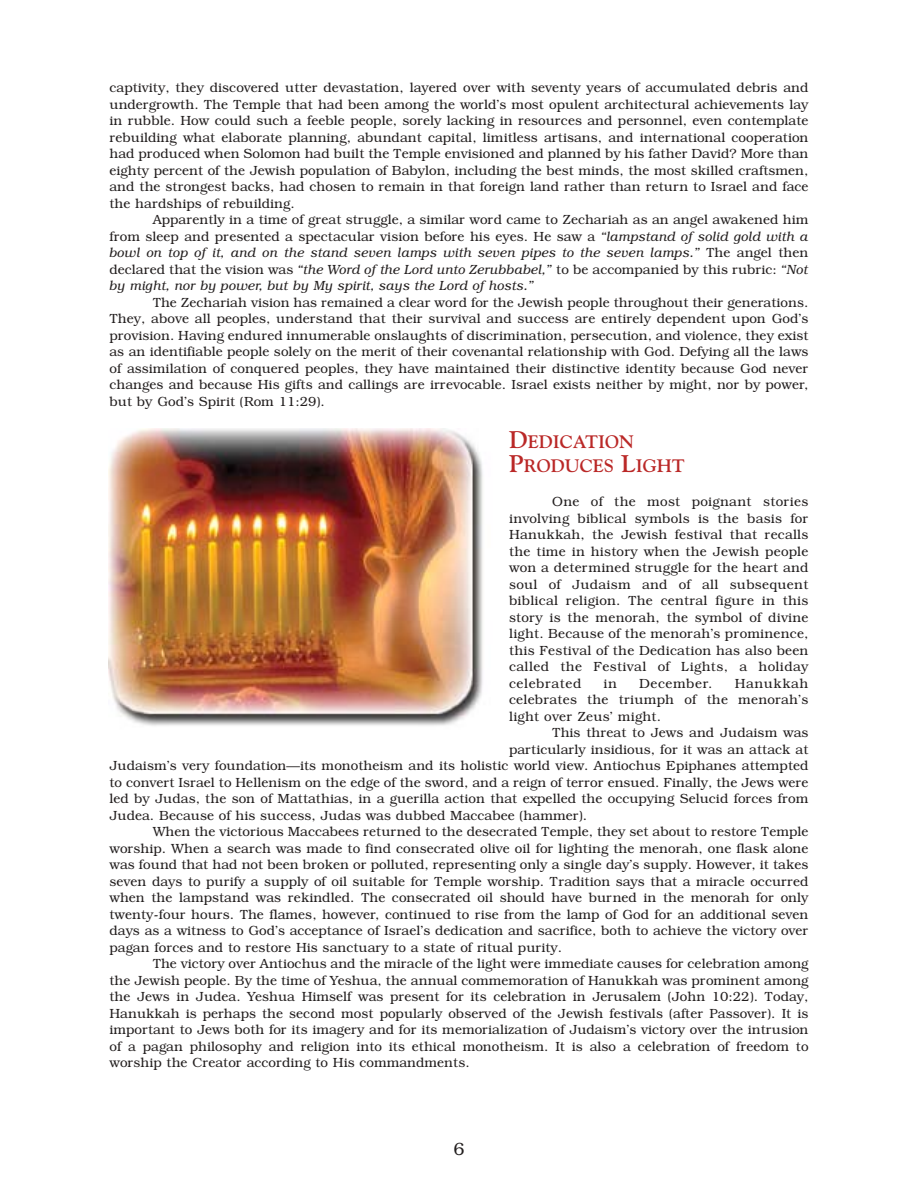
<style>
.page{position:relative;width:918px;height:1188px;background:#fff}
.page>*{position:absolute;margin:0;border:0;box-sizing:border-box;transform-origin:0 0}
.t1{font:700 18px/24px "Goudy";color:#ba2827}
.t2{font:300 18px "Bookman";color:#231f1f}
.t3{font:300 13.5px/16.5px "Bookman";color:#231f1f;text-align:justify}
.t4{font:300 13.5px "Bookman";letter-spacing:.035em;color:#231f1f}
.s1{font-style:italic}
.s2{font-size:24px}
</style>
<div class="page">
<img style="left:108px;top:428px;width:375px;height:298px">
<p class="t3" style="left:110px;top:81px;width:701px">captivity, they discovered utter devastation, layered over with seventy years of accumulated debris and undergrowth. The Temple that had been among the world’s most opulent architectural achievements lay in rubble. How could such a feeble people, sorely lacking in resources and personnel, even contemplate rebuilding what elaborate planning, abundant capital, limitless artisans, and international cooperation had produced when Solomon had built the Temple envisioned and planned by his father David? More than eighty percent of the Jewish population of Babylon, including the best minds, the most skilled craftsmen, and the strongest backs, had chosen to remain in that foreign land rather than return to Israel and face the hardships of rebuilding.</p>
<p class="t3" style="left:110px;top:213px;width:701px;text-indent:43px">Apparently in a time of great struggle, a similar word came to Zechariah as an angel awakened him from sleep and presented a spectacular vision before his eyes. He saw a <span class="s1">“lampstand of solid gold with a bowl on top of it, and on the stand seven lamps with seven pipes to the seven lamps.”</span> The angel then declared that the vision was <span class="s1">“the Word of the Lord unto Zerubbabel,”</span> to be accompanied by this rubric: <span class="s1">“Not by might, nor by power, but by My spirit, says the Lord of hosts.”</span></p>
<p class="t3" style="left:110px;top:295px;width:701px;text-indent:43px">The Zechariah vision has remained a clear word for the Jewish people throughout their generations.<br>They, above all peoples, understand that their survival and success are entirely dependent upon God’s provision. Having endured innumerable onslaughts of discrimination, persecution, and violence, they exist as an identifiable people solely on the merit of their covenantal relationship with God. Defying all the laws of assimilation of conquered peoples, they have maintained their distinctive identity because God never changes and because His gifts and callings are irrevocable. Israel exists neither by might, nor by power, but by God’s Spirit (Rom 11:29).</p>
<h1 class="t1" style="left:509px;top:431px;width:177px"><span class="s2">D</span>EDICATION<br><span class="s2">P</span>RODUCES <span class="s2">L</span>IGHT</h1>
<p class="t3" style="left:509px;top:495px;width:301px;text-indent:43px">One of the most poignant stories involving biblical symbols is the basis for Hanukkah, the Jewish festival that recalls the time in history when the Jewish people won a determined struggle for the heart and soul of Judaism and of all subsequent biblical religion. The central figure in this story is the menorah, the symbol of divine light. Because of the menorah’s prominence, this Festival of the Dedication has also been called the Festival of Lights, a holiday celebrated</p>
<p class="t3" style="left:509px;top:676px;width:301px;text-indent:226px">Hanukkah celebrates the triumph of the menorah’s light over Zeus’ might.</p>
<p class="t3" style="left:552px;top:726px;width:258px">This threat to Jews and Judaism was</p>
<p class="t3" style="left:509px;top:742px;width:301px">particularly insidious, for it was an attack at</p>
<p class="t3" style="left:109px;top:759px;width:701px">Judaism’s very foundation—its monotheism and its holistic world view. Antiochus Epiphanes attempted</p>
<p class="t3" style="left:109px;top:775px;width:701px">to convert Israel to Hellenism on the edge of the sword, and a reign of terror ensued. Finally, the Jews were</p>
<p class="t3" style="left:109px;top:792px;width:701px">led by Judas, the son of Mattathias, in a guerilla action that expelled the occupying Selucid forces from</p>
<p class="t3" style="left:109px;top:808px;width:479px">Judea. Because of his success, Judas was dubbed Maccabee (hammer).</p>
<p class="t3" style="left:153px;top:825px;width:657px">When the victorious Maccabees returned to the desecrated Temple, they set about to restore Temple</p>
<p class="t3" style="left:109px;top:841px;width:701px">worship. When a search was made to find consecrated olive oil for lighting the menorah, one flask alone</p>
<p class="t3" style="left:109px;top:858px;width:700px">was found that had not been broken or polluted, representing only a single day’s supply. However, it takes</p>
<p class="t3" style="left:109px;top:874px;width:701px">seven days to purify a supply of oil suitable for Temple worship. Tradition says that a miracle occurred</p>
<p class="t3" style="left:109px;top:891px;width:701px">when the lampstand was rekindled. The consecrated oil should have burned in the menorah for only</p>
<p class="t3" style="left:109px;top:907px;width:701px">twenty-four hours. The flames, however, continued to rise from the lamp of God for an additional seven</p>
<p class="t3" style="left:109px;top:924px;width:701px">days as a witness to God’s acceptance of Israel’s dedication and sacrifice, both to achieve the victory over</p>
<p class="t3" style="left:109px;top:940px;width:454px">pagan forces and to restore His sanctuary to a state of ritual purity.</p>
<p class="t3" style="left:153px;top:957px;width:657px">The victory over Antiochus and the miracle of the light were immediate causes for celebration among</p>
<p class="t3" style="left:109px;top:973px;width:701px">the Jewish people. By the time of Yeshua, the annual commemoration of Hanukkah was prominent among</p>
<p class="t3" style="left:109px;top:990px;width:701px">the Jews in Judea. Yeshua Himself was present for its celebration in Jerusalem (John 10:22). Today,</p>
<p class="t3" style="left:109px;top:1006px;width:701px">Hanukkah is perhaps the second most popularly observed of the Jewish festivals (after Passover). It is</p>
<p class="t3" style="left:109px;top:1023px;width:701px">important to Jews both for its imagery and for its memorialization of Judaism’s victory over the intrusion</p>
<p class="t3" style="left:109px;top:1039px;width:701px">of a pagan philosophy and religion into its ethical monotheism. It is also a celebration of freedom to</p>
<p class="t3" style="left:109px;top:1056px;width:362px">worship the Creator according to His commandments.</p>
<p class="t3" style="left:604px;top:676px;width:15px">in</p>
<p class="t4" style="left:639px;top:678px;width:75px">December.</p>
<h1 class="t2" style="left:453px;top:1142px;width:13px">6</h1>
</div>
